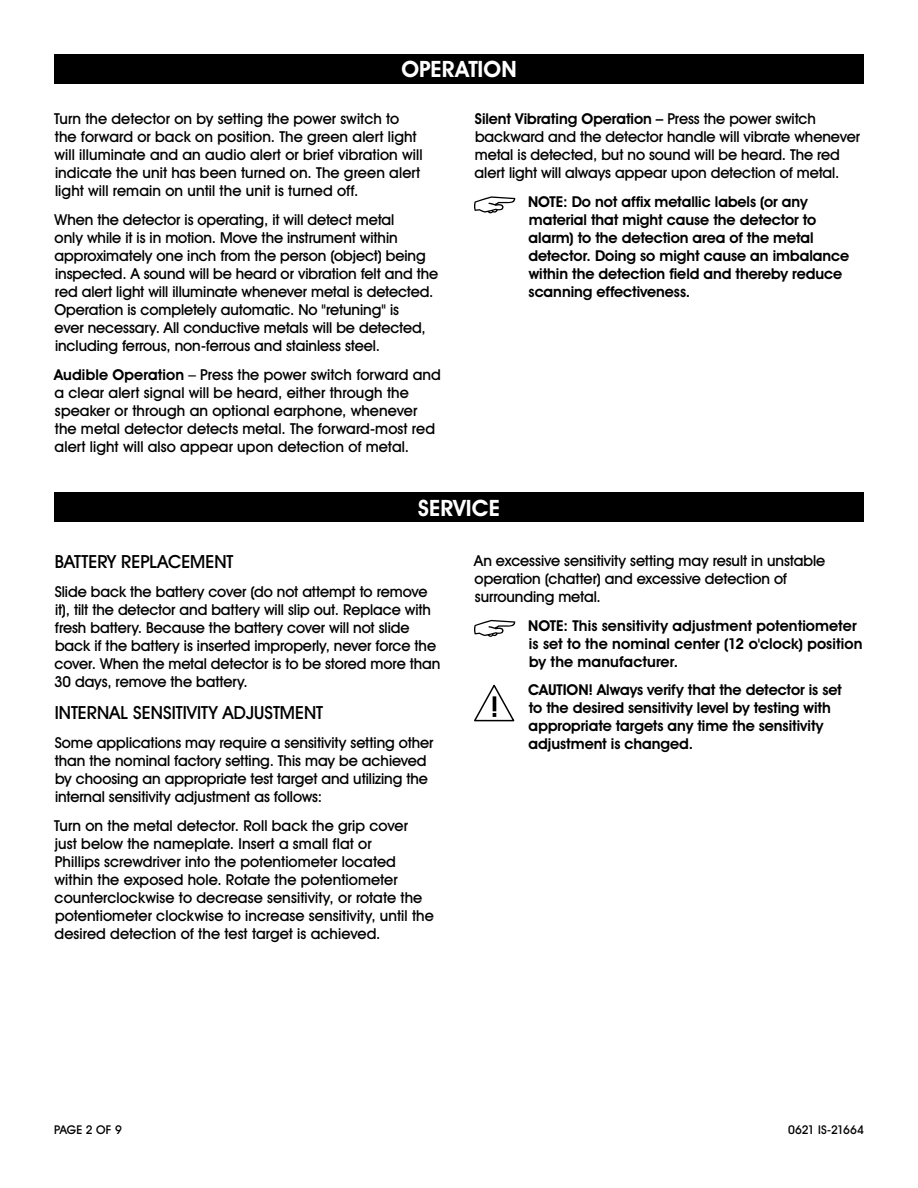
<style>
.page{position:relative;width:918px;height:1188px;background:#fff}
.page>*{position:absolute;margin:0;border:0;box-sizing:border-box;transform-origin:0 0}
.t1{font:700 22.5px "Uline Two Knine";letter-spacing:.005em;color:#fff}
.t2{font:18px "Uline Two Knine";color:#000}
.t3{font:15px/18px "Uline Two Knine";color:#000}
.t4{font:700 15px/18px "Uline Two Knine";color:#000}
.t5{font:12px "Uline Two Knine";color:#000}
.s1{font-weight:700}
</style>
<div class="page">
<div style="left:54px;top:54px;width:810px;height:30px;background:#000"></div>
<svg style="left:474px;top:196px;width:41px;height:17px"></svg>
<div style="left:54px;top:492px;width:810px;height:30px;background:#000"></div>
<svg style="left:474px;top:620px;width:41px;height:17px"></svg>
<svg style="left:474px;top:685px;width:40px;height:36px"></svg>
<h1 class="t1" style="left:401px;top:56px;width:117px">OPERATION</h1>
<p class="t3" style="left:54px;top:110px;width:370px">Turn the detector on by setting the power switch to the forward or back on position. The green alert light will illuminate and an audio alert or brief vibration will indicate the unit has been turned on. The green alert light will remain on until the unit is turned off.</p>
<p class="t3" style="left:54px;top:211px;width:385px">When the detector is operating, it will detect metal<br>only while it is in motion. Move the instrument within approximately one inch from the person (object) being inspected. A sound will be heard or vibration felt and the red alert light will illuminate whenever metal is detected.<br>Operation is completely automatic. No "retuning" is<br>ever necessary. All conductive metals will be detected, including ferrous, non-ferrous and stainless steel.</p>
<p class="t3" style="left:54px;top:365px;width:388px"><span class="s1">Audible Operation</span> – Press the power switch forward and a clear alert signal will be heard, either through the speaker or through an optional earphone, whenever the metal detector detects metal. The forward-most red alert light will also appear upon detection of metal.</p>
<p class="t3" style="left:475px;top:110px;width:387px"><span class="s1">Silent Vibrating Operation –</span> Press the power switch backward and the detector handle will vibrate whenever metal is detected, but no sound will be heard. The red alert light will always appear upon detection of metal.</p>
<p class="t4" style="left:528px;top:193px;width:323px">NOTE: Do not affix metallic labels (or any material that might cause the detector to alarm) to the detection area of the metal detector. Doing so might cause an imbalance within the detection field and thereby reduce scanning effectiveness.</p>
<h1 class="t1" style="left:418px;top:494px;width:83px">SERVICE</h1>
<p class="t2" style="left:55px;top:551px;width:180px">BATTERY REPLACEMENT</p>
<p class="t3" style="left:54px;top:582px;width:388px">Slide back the battery cover (do not attempt to remove it), tilt the detector and battery will slip out. Replace with fresh battery. Because the battery cover will not slide back if the battery is inserted improperly, never force the cover. When the metal detector is to be stored more than 30 days, remove the battery.</p>
<p class="t2" style="left:55px;top:702px;width:270px">INTERNAL SENSITIVITY ADJUSTMENT</p>
<p class="t3" style="left:55px;top:734px;width:380px">Some applications may require a sensitivity setting other than the nominal factory setting. This may be achieved by choosing an appropriate test target and utilizing the internal sensitivity adjustment as follows:</p>
<p class="t3" style="left:54px;top:816px;width:381px">Turn on the metal detector. Roll back the grip cover<br>just below the nameplate. Insert a small flat or<br>Phillips screwdriver into the potentiometer located within the exposed hole. Rotate the potentiometer counterclockwise to decrease sensitivity, or rotate the potentiometer clockwise to increase sensitivity, until the desired detection of the test target is achieved.</p>
<p class="t3" style="left:474px;top:551px;width:353px">An excessive sensitivity setting may result in unstable operation (chatter) and excessive detection of surrounding metal.</p>
<p class="t4" style="left:528px;top:616px;width:336px">NOTE: This sensitivity adjustment potentiometer is set to the nominal center (12 o'clock) position by the manufacturer.</p>
<p class="t4" style="left:528px;top:681px;width:315px">CAUTION! Always verify that the detector is set to the desired sensitivity level by testing with appropriate targets any time the sensitivity adjustment is changed.</p>
<p class="t5" style="left:54px;top:1122px;width:69px">PAGE 2 OF 9</p>
<p class="t5" style="left:788px;top:1122px;width:77px">0621 IS-21664</p>
</div>
